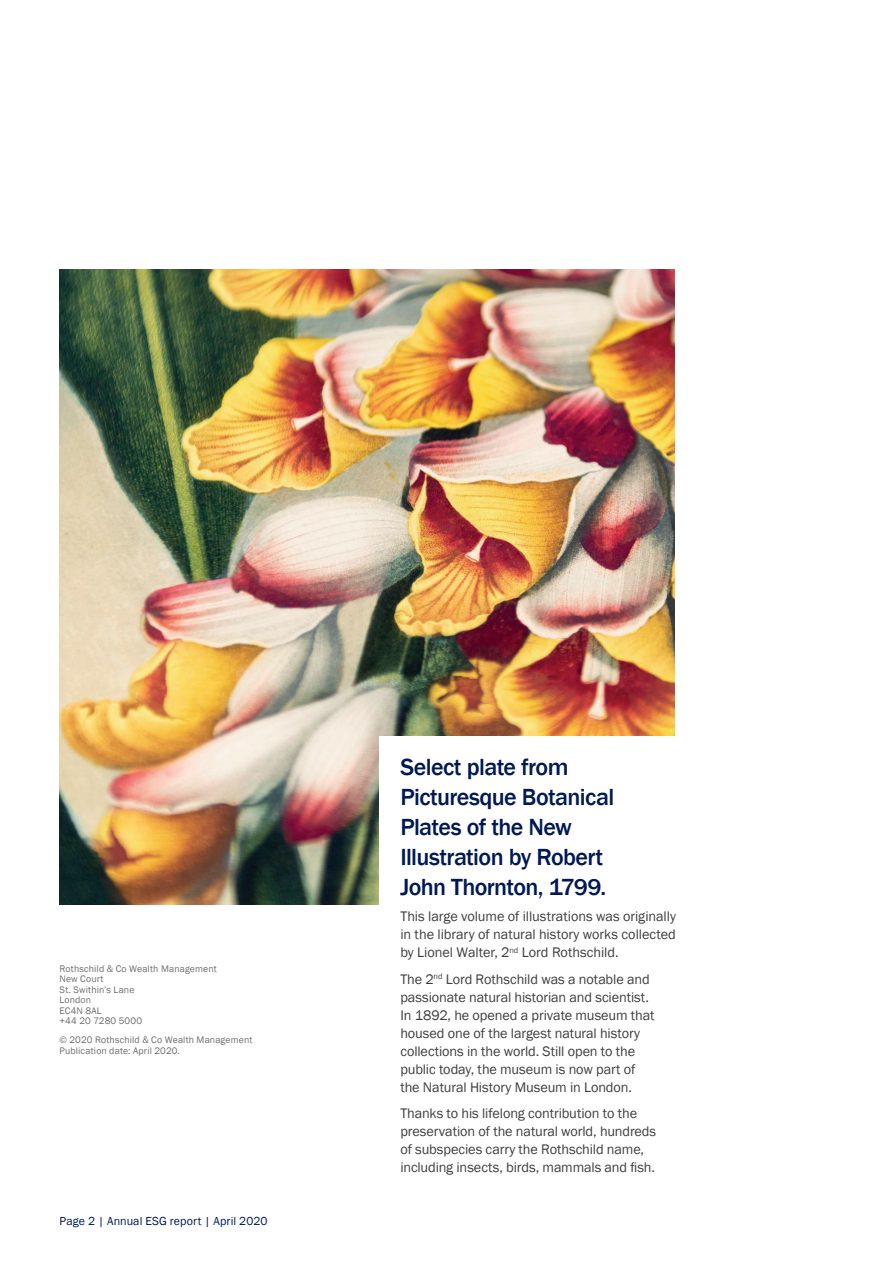
<style>
.page{position:relative;width:893px;height:1263px;background:#fff}
.page>*{position:absolute;margin:0;border:0;box-sizing:border-box;transform-origin:0 0}
.t1{font:500 24px/30px "Franklin Gothic";letter-spacing:-.025em;color:#001954}
.t2{font:14.25px/18px "Franklin Gothic";letter-spacing:-.005em;color:#3e3e3f}
.t3{font:12px "Franklin Gothic";letter-spacing:.005em;color:#001954}
.t4{font:9.75px/10.5px "Franklin Gothic";letter-spacing:.015em;color:#6c6d70}
</style>
<div class="page">
<img style="left:60px;top:270px;width:614px;height:635px">
<div style="left:379px;top:737px;width:297px;height:444px;background:#fff"></div>
<p class="t4" style="left:60px;top:963px;width:159px">Rothschild &amp; Co Wealth Management<br>New Court<br>St. Swithin’s Lane<br>London<br>EC4N 8AL<br>+44 20 7280 5000</p>
<p class="t4" style="left:60px;top:1035px;width:194px">© 2020 Rothschild &amp; Co Wealth Management<br>Publication date: April 2020.</p>
<p class="t3" style="left:60px;top:1213px;width:209px">Page 2 | Annual ESG report | April 2020</p>
<h1 class="t1" style="left:400px;top:752px;width:215px">Select plate from<br>Picturesque Botanical<br>Plates of the New<br>Illustration by Robert<br>John Thornton, 1799.</h1>
<p class="t2" style="left:400px;top:908px;width:277px;text-align:justify">This large volume of illustrations was originally in the library of natural history works collected by Lionel Walter, 2<sup>nd</sup> Lord Rothschild.</p>
<p class="t2" style="left:400px;top:970px;width:256px">The 2<sup>nd</sup> Lord Rothschild was a notable and passionate natural historian and scientist.<br>In 1892, he opened a private museum that housed one of the largest natural history collections in the world. Still open to the public today, the museum is now part of the Natural History Museum in London.</p>
<p class="t2" style="left:400px;top:1105px;width:257px">Thanks to his lifelong contribution to the preservation of the natural world, hundreds of subspecies carry the Rothschild name, including insects, birds, mammals and fish.</p>
</div>
